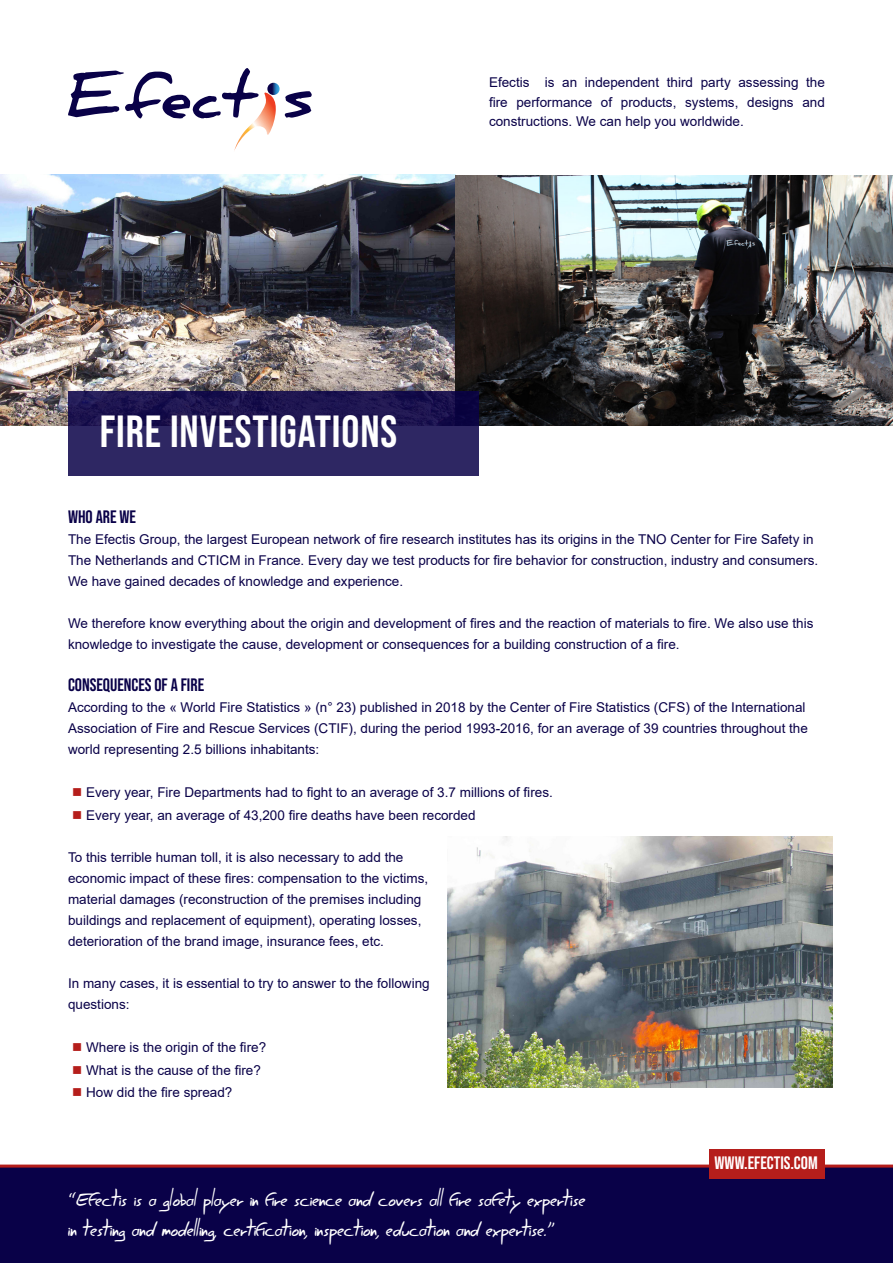
<style>
.page{position:relative;width:893px;height:1263px;background:#fff}
.page>*{position:absolute;margin:0;border:0;box-sizing:border-box;transform-origin:0 0}
.Titel{font:700 45px "Bebas Neue Pro";letter-spacing:.02em;color:#fff}
.t1{font:19.5px/30px "Easy Speech";color:#fff}
.Tussenkop{font:700 18px "Bebas Neue Pro";color:#090148}
.t2{font:700 18px "Bebas Neue Pro";color:#fff}
.Platte_tekst{font:13.5px/21px "Arial";color:#090148}
.s1{color:#b51e1b}
</style>
<div class="page">
<svg style="left:68px;top:68px;width:244px;height:83px"></svg>
<div style="left:0;top:1164px;width:893px;height:99px;background:#090148"></div>
<div style="left:709px;top:1149px;width:116px;height:30px;background:#b51e1b"></div>
<img style="left:0;top:174px;width:893px;height:251px">
<svg style="left:68px;top:391px;width:410px;height:84px;background:#261e5a"></svg>
<img style="left:448px;top:837px;width:384px;height:250px">
<p class="Platte_tekst" style="left:489px;top:72px;width:337px;line-height:19.5px;text-align:justify">Efectis is an independent third party assessing the fire performance of products, systems, designs and constructions. We can help you worldwide.</p>
<p class="Titel" style="left:100px;top:406px;width:299px">FIRE INVESTIGATIONS</p>
<p class="Tussenkop" style="left:68px;top:506px;width:69px">WHO ARE WE</p>
<p class="Platte_tekst" style="left:68px;top:528px;width:752px">The Efectis Group, the largest European network of fire research institutes has its origins in the TNO Center for Fire Safety in<br>The Netherlands and CTICM in France. Every day we test products for fire behavior for construction, industry and consumers.<br>We have gained decades of knowledge and experience.</p>
<p class="Platte_tekst" style="left:68px;top:612px;width:747px">We therefore know everything about the origin and development of fires and the reaction of materials to fire. We also use this knowledge to investigate the cause, development or consequences for a building construction of a fire.</p>
<p class="Tussenkop" style="left:68px;top:674px;width:138px">CONSEQUENCES OF A FIRE</p>
<p class="Platte_tekst" style="left:68px;top:696px;width:741px">According to the « World Fire Statistics » (n° 23) published in 2018 by the Center of Fire Statistics (CFS) of the International<br>Association of Fire and Rescue Services (CTIF), during the period 1993-2016, for an average of 39 countries throughout the world representing 2.5 billions inhabitants:</p>
<p class="Platte_tekst" style="left:72px;top:782px;width:482px"><span class="s1">■</span> Every year, Fire Departments had to fight to an average of 3.7 millions of fires.</p>
<p class="Platte_tekst" style="left:72px;top:804px;width:405px"><span class="s1">■</span> Every year, an average of 43,200 fire deaths have been recorded</p>
<p class="Platte_tekst" style="left:68px;top:846px;width:337px">To this terrible human toll, it is also necessary to add the</p>
<p class="Platte_tekst" style="left:68px;top:867px;width:362px">economic impact of these fires: compensation to the victims,</p>
<p class="Platte_tekst" style="left:68px;top:888px;width:355px">material damages (reconstruction of the premises including</p>
<p class="Platte_tekst" style="left:68px;top:909px;width:355px">buildings and replacement of equipment), operating losses,</p>
<p class="Platte_tekst" style="left:68px;top:930px;width:317px">deterioration of the brand image, insurance fees, etc.</p>
<p class="Platte_tekst" style="left:68px;top:972px;width:363px">In many cases, it is essential to try to answer to the following</p>
<p class="Platte_tekst" style="left:68px;top:993px;width:63px">questions:</p>
<p class="Platte_tekst" style="left:72px;top:1037px;width:195px"><span class="s1">■</span> Where is the origin of the fire?</p>
<p class="Platte_tekst" style="left:72px;top:1059px;width:190px"><span class="s1">■</span> What is the cause of the fire?</p>
<p class="Platte_tekst" style="left:72px;top:1082px;width:162px"><span class="s1">■</span> How did the fire spread?</p>
<h2 class="t1" style="left:68px;top:1184px;width:519px">“Efectis is a global player in fire science and covers all fire safety expertise in testing and modelling, certification, inspection, education and expertise.”</h2>
<h3 class="t2" style="left:714px;top:1153px;width:105px">WWW.EFECTIS.COM</h3>
</div>
